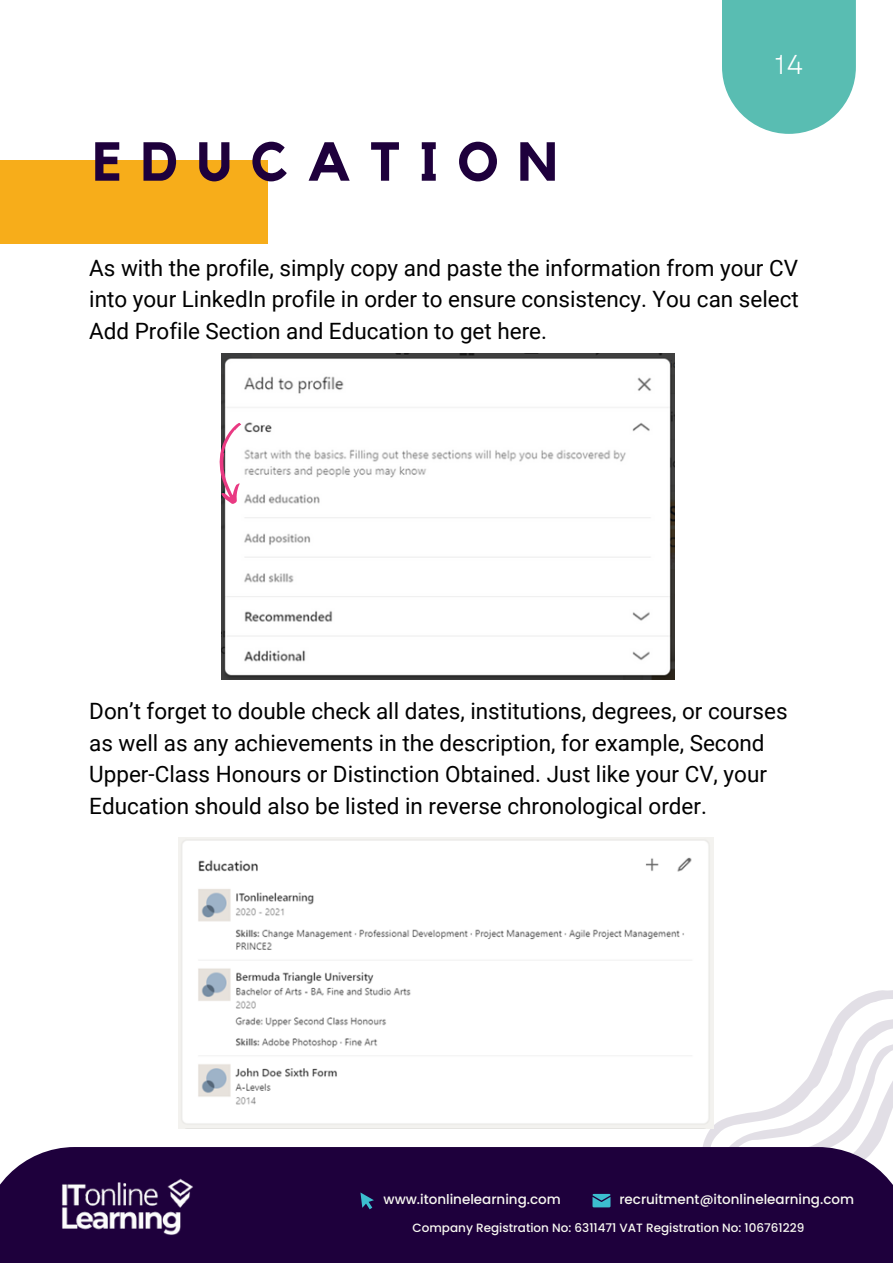
<style>
.page{position:relative;width:893px;height:1264px;background:#fff}
.page>*{position:absolute;margin:0;border:0;box-sizing:border-box;transform-origin:0 0}
.t1{font:700 54.3px "Kollektif";letter-spacing:.35em;color:#1e003c}
.t2{font:27.3px "Garet";color:#fff}
.t3{font:22.5px/31.5px "Roboto";color:#000;text-align:justify}
.t4{font:500 13.5px "Poppins";color:#f8f8f1}
.t5{font:500 12px "Poppins";color:#f8f8f1}
</style>
<div class="page">
<div style="left:0;top:160px;width:268px;height:84px;background:#f7ad1a"></div>
<div style="left:722px;top:0;width:133px;height:134px;background:#59bdb2"></div>
<svg style="left:506px;top:946px;width:386px;height:200px"></svg>
<div style="left:0;top:1146px;width:892px;height:116px;background:#1e003c"></div>
<img style="left:62px;top:1178px;width:131px;height:57px">
<svg style="left:592px;top:1193px;width:18px;height:14px"></svg>
<svg style="left:360px;top:1192px;width:14px;height:17px"></svg>
<img style="left:221px;top:353px;width:453px;height:326px">
<svg style="left:219px;top:422px;width:22px;height:82px"></svg>
<img style="left:178px;top:837px;width:535px;height:291px">
<h1 class="t1" style="left:93px;top:137px;width:466px">EDUCATION</h1>
<p class="t2" style="left:774px;top:45px;width:30px">14</p>
<p class="t3" style="left:89px;top:252px;width:711px">As with the profile, simply copy and paste the information from your CV into your LinkedIn profile in order to ensure consistency. You can select Add Profile Section and Education to get here.</p>
<p class="t3" style="left:89px;top:696px;width:699px;text-align:left">Don’t forget to double check all dates, institutions, degrees, or courses as well as any achievements in the description, for example, Second Upper-Class Honours or Distinction Obtained. Just like your CV, your Education should also be listed in reverse chronological order.</p>
<p class="t4" style="left:383px;top:1190px;width:179px">www.itonlinelearning.com</p>
<p class="t4" style="left:619px;top:1189px;width:236px">recruitment@itonlinelearning.com</p>
<p class="t5" style="left:412px;top:1219px;width:393px">Company Registration No: 6311471 VAT Registration No: 106761229</p>
</div>
